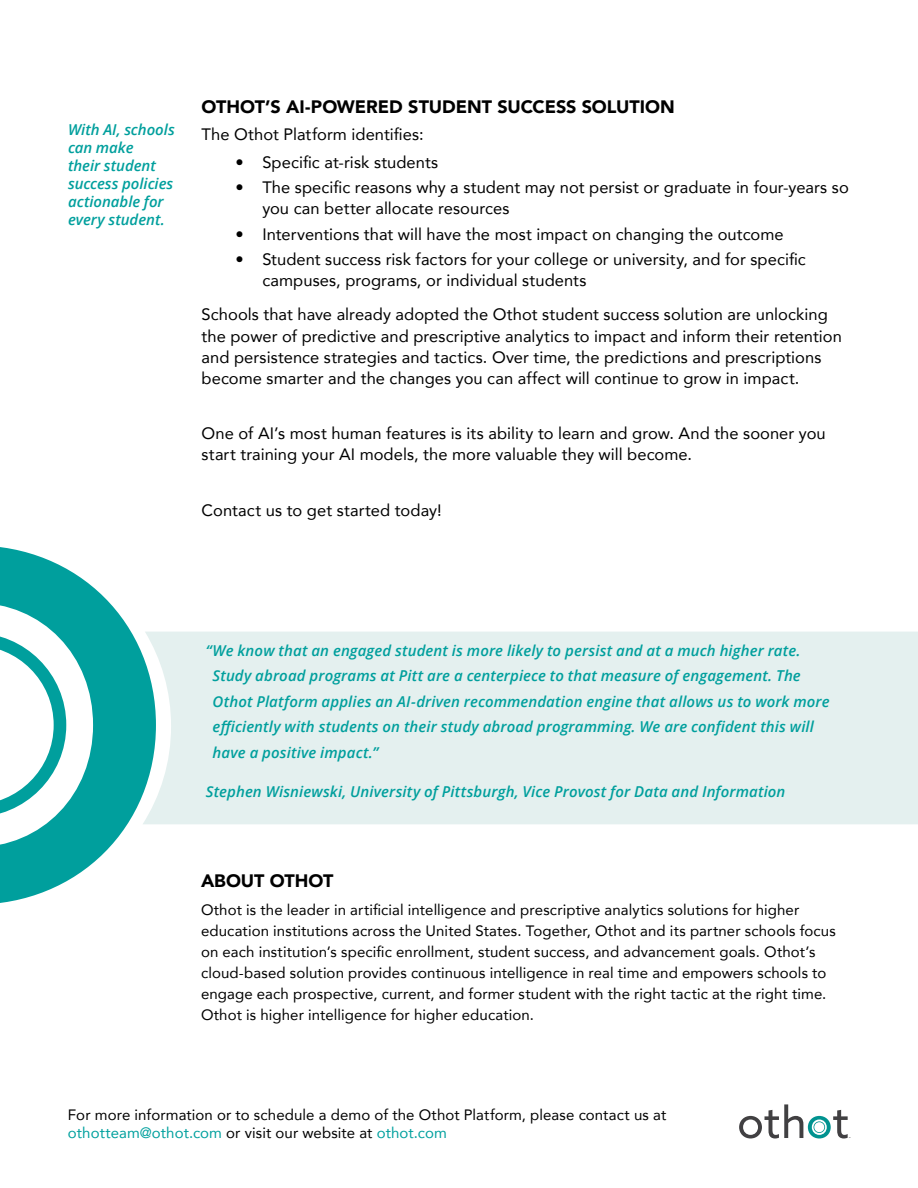
<style>
.page{position:relative;width:918px;height:1188px;background:#fff}
.page>*{position:absolute;margin:0;border:0;box-sizing:border-box;transform-origin:0 0}
.t1{font:900 18px "Avenir";letter-spacing:-.005em;color:#000}
.t2{font:16.5px/21px "Avenir";letter-spacing:.005em;color:#000}
.t3{font:15px/21px "Avenir";letter-spacing:.005em;color:#000}
.t4{font:italic 600 15px/18px "Open Sans";letter-spacing:.005em;color:#009f9d}
.s1{color:#01a09e}
</style>
<div class="page">
<div style="left:156px;top:632px;width:762px;height:192px;background:#e4f0ef"></div>
<svg style="left:0;top:547px;width:156px;height:356px;fill:#009f9d"></svg>
<svg style="left:0;top:633px;width:66px;height:184px"></svg>
<svg style="left:739px;top:1104px;width:112px;height:34px"></svg>
<p class="t4" style="left:68px;top:120px;width:108px">With AI, schools can make<br>their student success policies actionable for every student.</p>
<p class="t1" style="left:202px;top:91px;width:475px">OTHOT’S AI-POWERED STUDENT SUCCESS SOLUTION</p>
<p class="t2" style="left:202px;top:124px;width:223px">The Othot Platform identifies:</p>
<p class="t2" style="left:235px;top:151px;width:205px">• Specific at-risk students</p>
<p class="t2" style="left:262px;top:177px;width:588px;text-indent:-27px">• The specific reasons why a student may not persist or graduate in four-years so you can better allocate resources</p>
<p class="t2" style="left:235px;top:223px;width:550px">• Interventions that will have the most impact on changing the outcome</p>
<p class="t2" style="left:262px;top:248px;width:545px;text-indent:-27px">• Student success risk factors for your college or university, and for specific campuses, programs, or individual students</p>
<p class="t2" style="left:202px;top:304px;width:642px">Schools that have already adopted the Othot student success solution are unlocking the power of predictive and prescriptive analytics to impact and inform their retention and persistence strategies and tactics. Over time, the predictions and prescriptions become smarter and the changes you can affect will continue to grow in impact.</p>
<p class="t2" style="left:202px;top:422px;width:626px">One of AI’s most human features is its ability to learn and grow. And the sooner you start training your AI models, the more valuable they will become.</p>
<p class="t2" style="left:202px;top:499px;width:242px">Contact us to get started today!</p>
<p class="t4" style="left:213px;top:637px;width:618px;line-height:25.5px;text-indent:-7px">“We know that an engaged student is more likely to persist and at a much higher rate.<br>Study abroad programs at Pitt are a centerpiece to that measure of engagement. The Othot Platform applies an AI-driven recommendation engine that allows us to work more efficiently with students on their study abroad programming. We are confident this will have a positive impact.”</p>
<p class="t4" style="left:206px;top:782px;width:581px">Stephen Wisniewski, University of Pittsburgh, Vice Provost for Data and Information</p>
<p class="t1" style="left:201px;top:866px;width:134px">ABOUT OTHOT</p>
<p class="t3" style="left:201px;top:899px;width:636px">Othot is the leader in artificial intelligence and prescriptive analytics solutions for higher education institutions across the United States. Together, Othot and its partner schools focus on each institution’s specific enrollment, student success, and advancement goals. Othot’s cloud-based solution provides continuous intelligence in real time and empowers schools to engage each prospective, current, and former student with the right tactic at the right time.<br>Othot is higher intelligence for higher education.</p>
<p class="t3" style="left:68px;top:1106px;width:600px;line-height:18px">For more information or to schedule a demo of the Othot Platform, please contact us at <span class="s1">othotteam@othot.com</span> or visit our website at <span class="s1">othot.com</span></p>
</div>
